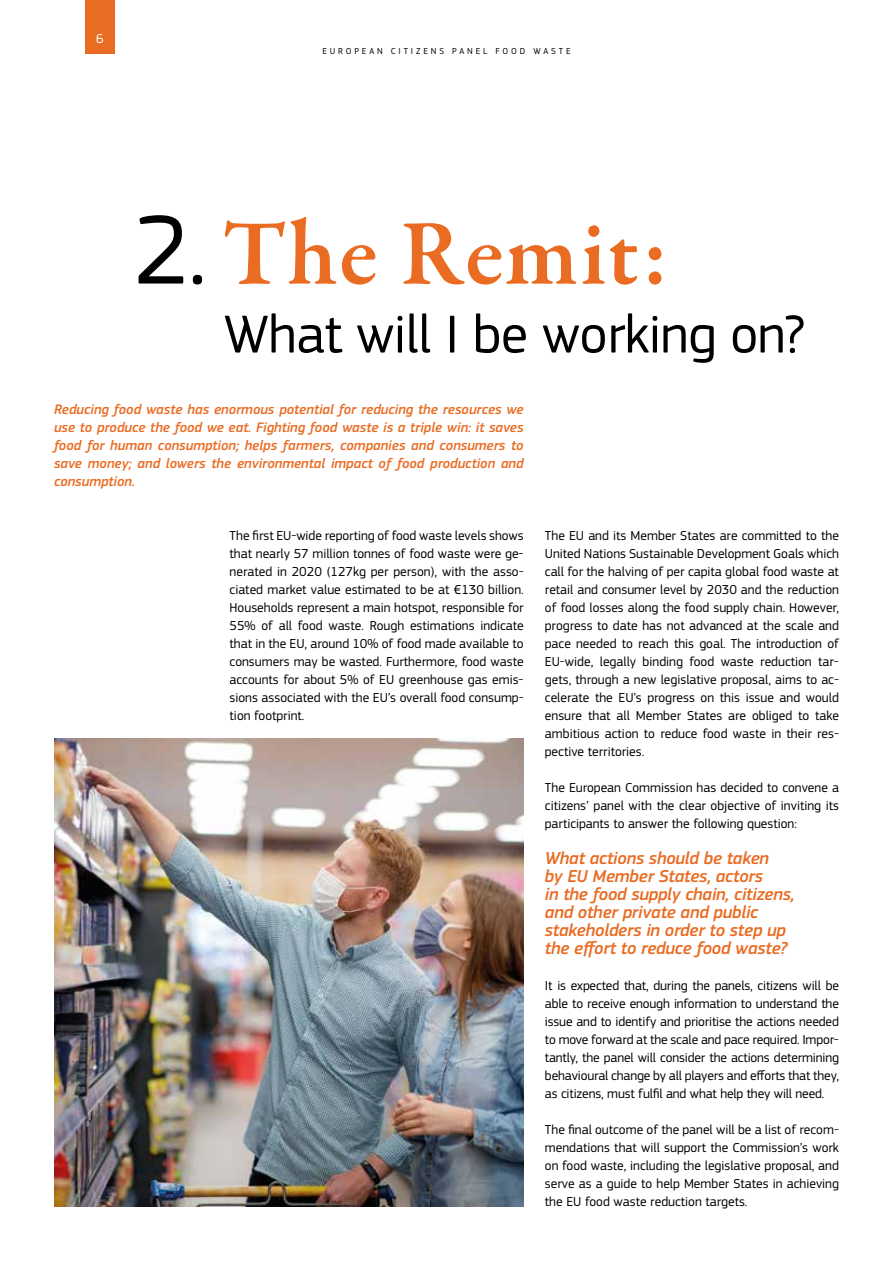
<style>
.page{position:relative;width:893px;height:1263px;background:#fff}
.page>*{position:absolute;margin:0;border:0;box-sizing:border-box;transform-origin:0 0}
.t1{font:600 94.5px "Garamond Premr Pro";letter-spacing:.015em;color:#ea6b22}
.t2{font:55.5px "EC Square Sans Pro";letter-spacing:-.01em;color:#000}
.t3{font:italic 500 18px/18px "EC Square Sans Pro";letter-spacing:-.01em;color:#ea6b22}
.t4{font:italic 500 14.25px/18px "EC Square Sans Pro";color:#ea6b22;text-align:justify}
.t5{font:13.5px/18px "EC Square Sans Pro";color:#000;text-align:justify}
.t6{font:13.5px "EC Square Sans Pro";color:#fff}
.t7{font:9px "EC Square Sans Pro";letter-spacing:.32em;color:#000}
.s1{font-family:"EC Square Sans Pro";font-weight:400;font-size:102px;color:#000}
</style>
<div class="page">
<div style="left:85px;top:0;width:30px;height:54px;background:#ea6b22"></div>
<img style="left:54px;top:738px;width:470px;height:468px">
<p class="t6" style="left:96px;top:30px;width:9px">6</p>
<p class="t7" style="left:322px;top:46px;width:250px">EUROPEAN CITIZENS PANEL FOOD WASTE</p>
<h1 class="t1" style="left:133px;top:197px;width:537px"><span class="s1">2.</span>The Remit:</h1>
<h2 class="t2" style="left:224px;top:302px;width:582px">What will I be working on?</h2>
<p class="t4" style="left:54px;top:401px;width:471px">Reducing food waste has enormous potential for reducing the resources we use to produce the food we eat. Fighting food waste is a triple win: it saves food for human consumption; helps farmers, companies and consumers to save money; and lowers the environmental impact of food production and consumption.</p>
<p class="t5" style="left:230px;top:527px;width:296px">The first EU-wide reporting of food waste levels shows that nearly 57 million tonnes of food waste were ge&shy;nerated in 2020 (127kg per person), with the asso&shy;ciated market value estimated to be at €130 billion.<br>Households represent a main hotspot, responsible for 55% of all food waste. Rough estimations indicate that in the EU, around 10% of food made available to consumers may be wasted. Furthermore, food waste accounts for about 5% of EU greenhouse gas emis&shy;sions associated with the EU’s overall food consump&shy;tion footprint.</p>
<p class="t5" style="left:545px;top:527px;width:296px">The EU and its Member States are committed to the United Nations Sustainable Development Goals which call for the halving of per capita global food waste at retail and consumer level by 2030 and the reduction of food losses along the food supply chain. However, progress to date has not advanced at the scale and pace needed to reach this goal. The introduction of EU-wide, legally binding food waste reduction tar&shy;gets, through a new legislative proposal, aims to ac&shy;celerate the EU’s progress on this issue and would ensure that all Member States are obliged to take ambitious action to reduce food waste in their res&shy;pective territories.</p>
<p class="t5" style="left:545px;top:779px;width:296px">The European Commission has decided to convene a citizens’ panel with the clear objective of inviting its participants to answer the following question:</p>
<h3 class="t3" style="left:545px;top:849px;width:251px">What actions should be taken<br>by EU Member States, actors<br>in the food supply chain, citizens, and other private and public stakeholders in order to step up the effort to reduce food waste?</h3>
<p class="t5" style="left:545px;top:977px;width:296px">It is expected that, during the panels, citizens will be able to receive enough information to understand the issue and to identify and prioritise the actions needed to move forward at the scale and pace required. Impor&shy;tantly, the panel will consider the actions determining behavioural change by all players and efforts that they, as citizens, must fulfil and what help they will need.</p>
<p class="t5" style="left:545px;top:1121px;width:296px">The final outcome of the panel will be a list of recom&shy;mendations that will support the Commission’s work on food waste, including the legislative proposal, and serve as a guide to help Member States in achieving the EU food waste reduction targets.</p>
</div>
